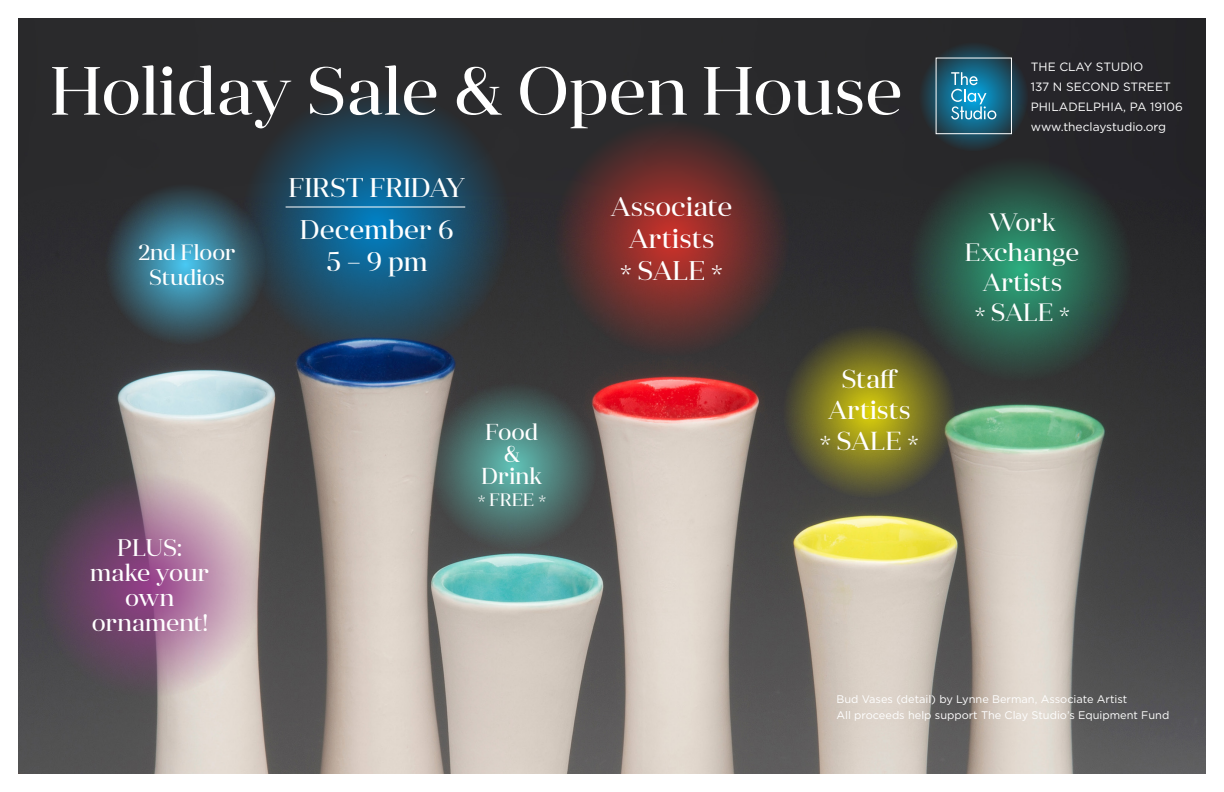
<style>
.page{position:relative;width:1224px;height:792px;background:#fff}
.page>*{position:absolute;margin:0;border:0;box-sizing:border-box;transform-origin:0 0}
.t1{font:68px "Anglecia Pro Display";color:#fff}
.t2{font:27px "Anglecia Pro Display";color:#fff}
.t3{font:26px "Anglecia Pro Display";color:#fff}
.t4{font:25px "Anglecia Pro Display";color:#fff}
.t5{font:24px/25px "Anglecia Pro Display";color:#fff;text-align:center}
.t6{font:23px "Anglecia Pro Display";color:#fff}
.t7{font:22px "Anglecia Pro Display";color:#fff}
.t8{font:18px "Anglecia Pro Display";color:#fff}
.t9{font:12px "Gotham";color:#fff}
.t10{font:11px "Gotham";color:#fff}
</style>
<div class="page">
<img style="left:18px;top:18px;width:1188px;height:756px">
<svg style="left:104px;top:183px;width:162px;height:162px;background:#386475"></svg>
<svg style="left:241px;top:89px;width:270px;height:270px;background:#1e4b65"></svg>
<svg style="left:429px;top:382px;width:168px;height:168px;background:#4d6e6a"></svg>
<svg style="left:553px;top:120px;width:237px;height:236px;background:#652e2d"></svg>
<svg style="left:782px;top:325px;width:174px;height:173px;background:#716d28"></svg>
<svg style="left:908px;top:157px;width:225px;height:224px;background:#2b5749"></svg>
<svg style="left:919px;top:42px;width:109px;height:109px;background:#20495b"></svg>
<svg style="left:951px;top:72px;width:45px;height:48px;background:#3a99bd"></svg>
<div style="left:936px;top:58px;width:76px;height:76px;border:1px solid #fff"></div>
<svg style="left:37px;top:472px;width:225px;height:225px;background:#916f87"></svg>
<hr style="left:286px;top:206px;width:179px;height:2px;background:#fff">
<p class="t1" style="left:51px;top:47px;width:854px">Holiday Sale &amp; Open House</p>
<p class="t7" style="left:138px;top:238px;width:99px">2nd Floor</p>
<p class="t7" style="left:149px;top:263px;width:77px">Studios</p>
<p class="t2" style="left:289px;top:170px;width:178px">FIRST FRIDAY</p>
<p class="t2" style="left:300px;top:212px;width:155px">December 6</p>
<p class="t2" style="left:326px;top:244px;width:103px">5 – 9 pm</p>
<p class="t5" style="left:118px;top:535px;width:66px">PLUS:</p>
<p class="t5" style="left:90px;top:560px;width:121px">make your own</p>
<p class="t5" style="left:92px;top:610px;width:118px">ornament!</p>
<p class="t6" style="left:486px;top:417px;width:54px">Food</p>
<p class="t6" style="left:504px;top:439px;width:18px">&amp;</p>
<p class="t6" style="left:482px;top:461px;width:62px">Drink</p>
<p class="t8" style="left:478px;top:488px;width:70px">* FREE *</p>
<p class="t2" style="left:611px;top:189px;width:123px">Associate</p>
<p class="t2" style="left:629px;top:221px;width:87px">Artists</p>
<p class="t2" style="left:620px;top:254px;width:104px">* SALE *</p>
<p class="t3" style="left:841px;top:362px;width:58px">Staff</p>
<p class="t3" style="left:828px;top:393px;width:84px">Artists</p>
<p class="t3" style="left:820px;top:424px;width:101px">* SALE *</p>
<p class="t9" style="left:1031px;top:59px;width:114px">THE CLAY STUDIO</p>
<p class="t9" style="left:1031px;top:79px;width:142px">137 N SECOND STREET</p>
<p class="t9" style="left:1031px;top:99px;width:153px">PHILADELPHIA, PA 19106</p>
<p class="t9" style="left:1031px;top:119px;width:137px">www.theclaystudio.org</p>
<p class="t4" style="left:988px;top:207px;width:69px">Work</p>
<p class="t4" style="left:965px;top:237px;width:116px">Exchange</p>
<p class="t4" style="left:983px;top:267px;width:81px">Artists</p>
<p class="t4" style="left:975px;top:297px;width:97px">* SALE *</p>
<p class="t10" style="left:836px;top:692px;width:292px">Bud Vases (detail) by Lynne Berman, Associate Artist</p>
<p class="t10" style="left:836px;top:708px;width:334px">All proceeds help support The Clay Studio’s Equipment Fund</p>
</div>
